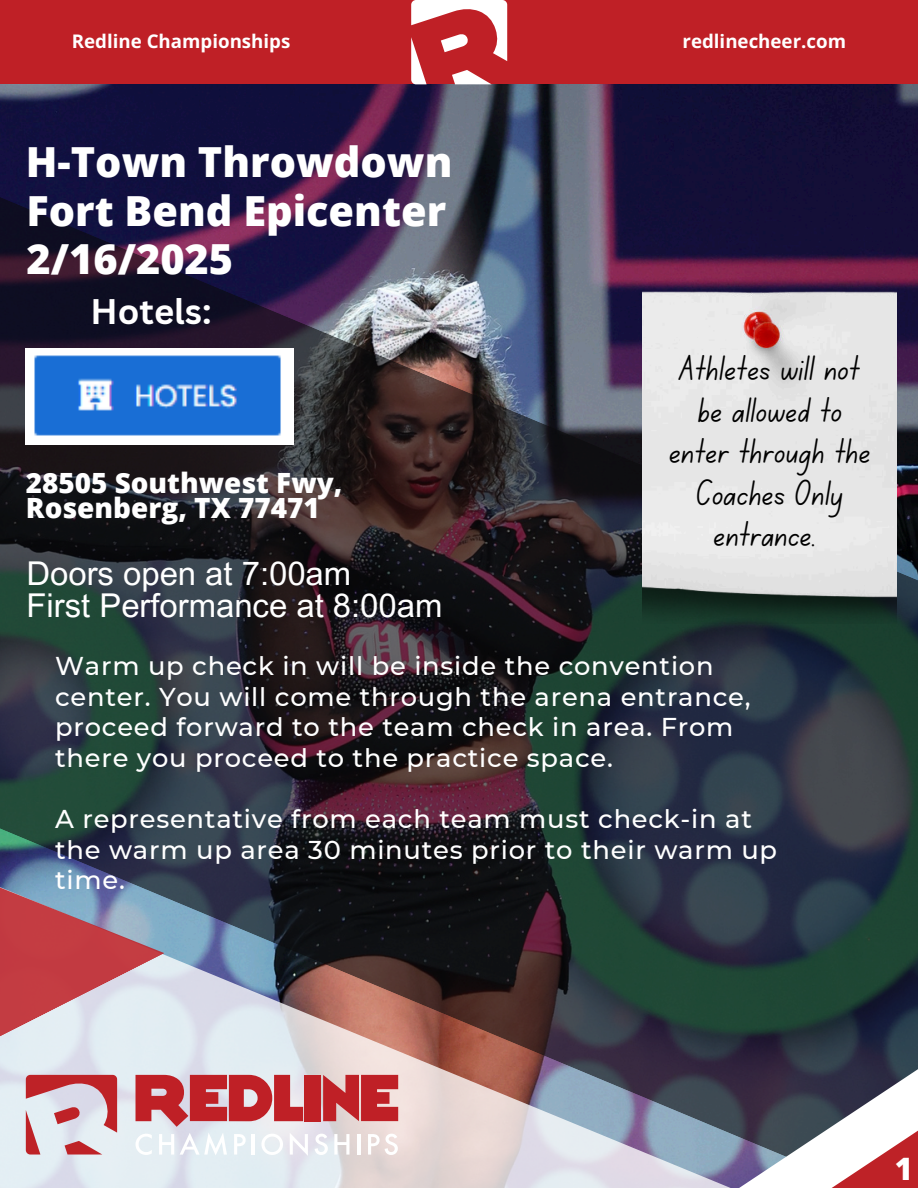
<style>
.page{position:relative;width:918px;height:1188px;background:#fff}
.page>*{position:absolute;margin:0;border:0;box-sizing:border-box;transform-origin:0 0}
.t1{font:800 41.4px/48px "Open Sans";color:#fff}
.t2{font:35.85px/41.7px "Canva School Font";color:#000;text-align:center}
.t3{font:700 34.65px "Canva Sans";color:#fff}
.t4{font:32.85px/31.5px "Arial MT Pro";color:#fff}
.t5{font:800 30.9px "Open Sans";color:#fff}
.t6{font:800 27.9px/25.8px "Open Sans";color:#fff}
.t7{font:500 25.8px/30.6px "Montserrat";letter-spacing:.03em;color:#fff}
.t8{font:700 18.75px "Open Sans";color:#fff}
</style>
<div class="page">
<img style="left:0;top:84px;width:918px;height:107px">
<img style="left:0;top:191px;width:918px;height:693px">
<svg style="left:0;top:884px;width:918px;height:304px;background:#77787a"></svg>
<svg style="left:589px;top:1004px;width:329px;height:184px;background:#59606f"></svg>
<svg style="left:770px;top:1130px;width:148px;height:58px"></svg>
<div style="left:0;top:0;width:918px;height:84px;background:#bf2026"></div>
<svg style="left:26px;top:1075px;width:91px;height:80px;background:#d39fa6"></svg>
<svg style="left:135px;top:1134px;width:17px;height:21px"></svg>
<svg style="left:159px;top:1134px;width:15px;height:21px"></svg>
<svg style="left:180px;top:1133px;width:47px;height:23px"></svg>
<svg style="left:234px;top:1134px;width:12px;height:21px"></svg>
<hr style="left:252px;top:1134px;width:3px;height:21px;background:#fff">
<svg style="left:261px;top:1134px;width:22px;height:21px"></svg>
<svg style="left:290px;top:1133px;width:18px;height:23px"></svg>
<svg style="left:315px;top:1134px;width:13px;height:21px"></svg>
<svg style="left:334px;top:1134px;width:16px;height:21px"></svg>
<hr style="left:357px;top:1134px;width:3px;height:21px;background:#fff">
<svg style="left:368px;top:1134px;width:30px;height:21px"></svg>
<div style="left:305px;top:1075px;width:16px;height:46px;background:#bf2026"></div>
<svg style="left:136px;top:1075px;width:167px;height:52px;background:#ca6066"></svg>
<svg style="left:323px;top:1075px;width:75px;height:46px;background:#c7474b"></svg>
<svg style="left:411px;top:0;width:96px;height:84px"></svg>
<svg style="left:0;top:885px;width:165px;height:177px;background:#c1929d"></svg>
<img style="left:26px;top:349px;width:268px;height:96px">
<img style="left:642px;top:291px;width:255px;height:332px">
<p class="t8" style="left:72px;top:28px;width:220px">Redline Championships</p>
<p class="t8" style="left:683px;top:28px;width:165px">redlinecheer.com</p>
<h1 class="t1" style="left:26px;top:135px;width:428px">H-Town Throwdown</h1>
<h1 class="t1" style="left:27px;top:185px;width:421px">Fort Bend Epicenter<br>2/16/2025</h1>
<h3 class="t3" style="left:91px;top:291px;width:123px">Hotels:</h3>
<p class="t6" style="left:26px;top:468px;width:318px">28505 Southwest Fwy,<br>Rosenberg, TX 77471</p>
<p class="t4" style="left:27px;top:559px;width:417px">Doors open at 7:00am<br>First Performance at 8:00am</p>
<h2 class="t2" style="left:669px;top:352px;width:203px">Athletes will not be allowed to enter through the<br>Coaches Only entrance.</h2>
<p class="t7" style="left:55px;top:649px;width:697px">Warm up check in will be inside the convention center. You will come through the arena entrance, proceed forward to the team check in area. From there you proceed to the practice space.</p>
<p class="t7" style="left:55px;top:803px;width:724px">A representative from each team must check-in at the warm up area 30 minutes prior to their warm up time.</p>
<p class="t5" style="left:895px;top:1145px;width:20px">1</p>
</div>
